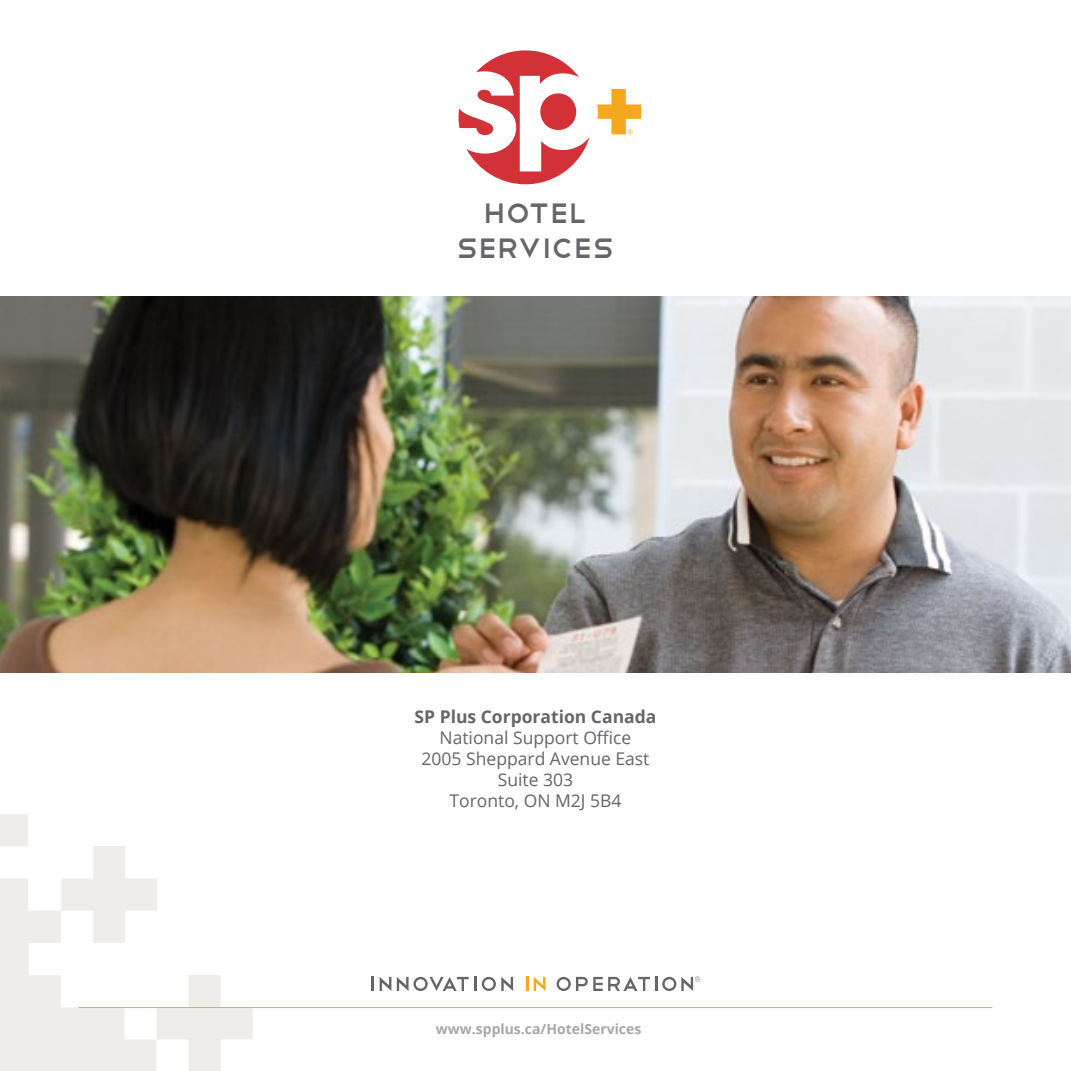
<style>
.page{position:relative;width:1071px;height:1071px;background:#fff}
.page>*{position:absolute;margin:0;border:0;box-sizing:border-box;transform-origin:0 0}
.t1{font:36.75px/35px "Telegrafico";color:#65656a;text-align:center}
.t2{font:17.5px/21px "Open Sans";color:#65656a;text-align:center}
.t3{font:700 17.5px "Open Sans";color:#65656a}
.t4{font:700 14px "Open Sans";color:#a9a8a9}
</style>
<div class="page">
<svg style="left:0;top:814px;width:253px;height:257px"></svg>
<img style="left:1px;top:296px;width:1069px;height:376px">
<hr style="left:79px;top:1007px;width:913px;height:1px;background:#f5a81d">
<svg style="left:459px;top:50px;width:131px;height:134px"></svg>
<div style="left:540px;top:93px;width:36px;height:37px;background:#d23138;border-radius:50%"></div>
<svg style="left:597px;top:89px;width:44px;height:45px"></svg>
<hr style="left:371px;top:977px;width:3px;height:14px;background:#65656a">
<svg style="left:380px;top:977px;width:11px;height:14px"></svg>
<svg style="left:397px;top:977px;width:79px;height:14px"></svg>
<svg style="left:482px;top:977px;width:31px;height:14px"></svg>
<hr style="left:526px;top:977px;width:3px;height:14px;background:#f5a81d">
<svg style="left:534px;top:977px;width:11px;height:14px"></svg>
<svg style="left:557px;top:977px;width:143px;height:14px"></svg>
<h1 class="t1" style="left:457px;top:193px;width:159px">hotel<br>SERVICES</h1>
<p class="t3" style="left:415px;top:704px;width:243px">SP Plus Corporation Canada</p>
<p class="t2" style="left:422px;top:726px;width:229px">National Support Office<br>2005 Sheppard Avenue East<br>Suite 303<br>Toronto, ON M2J 5B4</p>
<p class="t4" style="left:436px;top:1019px;width:207px">www.spplus.ca/HotelServices</p>
</div>
